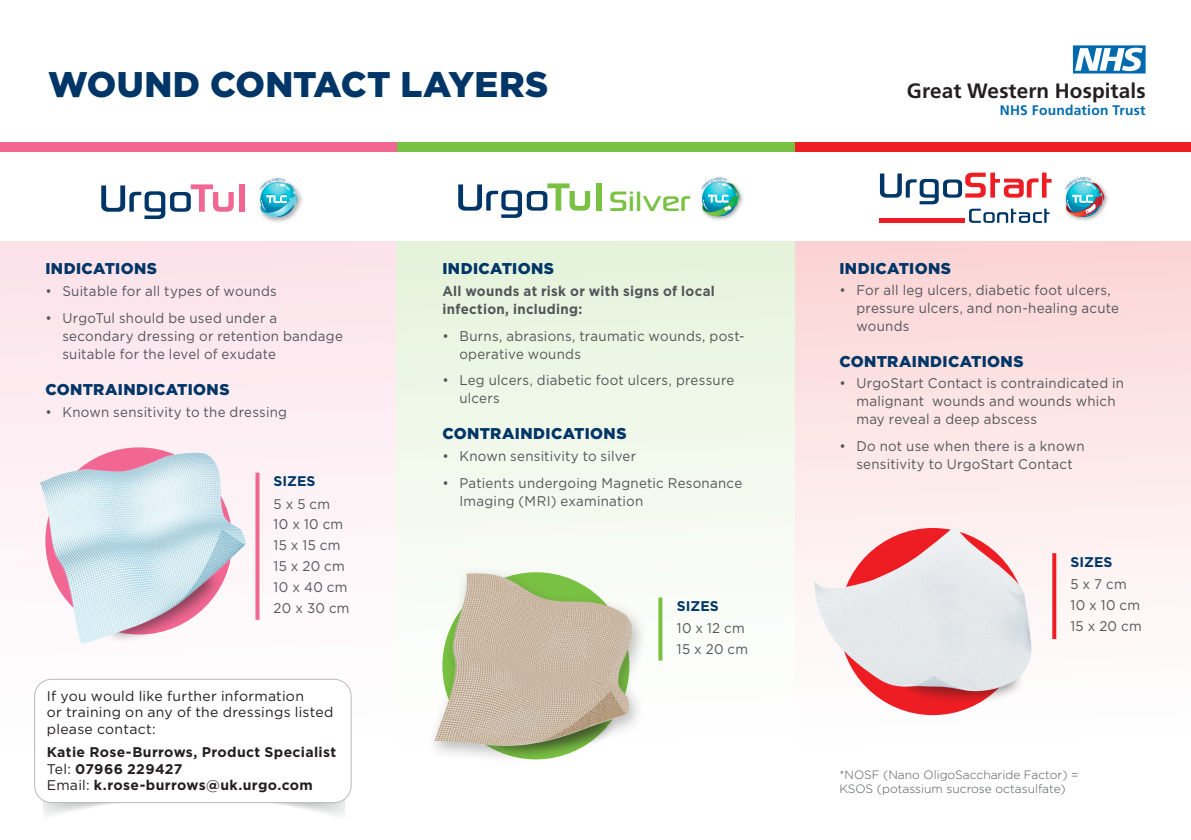
<style>
.page{position:relative;width:1191px;height:840px;background:#fff}
.page>*{position:absolute;margin:0;border:0;box-sizing:border-box;transform-origin:0 0}
.t1{font:39.8px "Sony Sketch EF";letter-spacing:.005em;color:#79c142;scale:.93 1}
.t2{font:900 35.6px "Gotham";letter-spacing:.005em;color:#003667}
.t3{font:700 20.8px "Frutiger";letter-spacing:.005em;color:#231f20}
.t4{font:900 15.6px "Gotham";letter-spacing:.025em;color:#003667}
.t5{font:14px/18px "Gotham";letter-spacing:.02em;color:#525559;scale:.95 1}
.t6{font:700 14px/16.8px "Gotham";letter-spacing:.02em;color:#231f20}
.t7{font:14px/16.8px "Gotham";letter-spacing:.02em;color:#231f20}
.t8{font:700 14px/18px "Gotham";letter-spacing:.025em;color:#525559;scale:.95 1}
.t9{font:700 14px "Gotham";color:#003667}
.t10{font:700 13.8px "Frutiger";letter-spacing:.02em;color:#016aaf}
.t11{font:300 12px/14.4px "Gotham";color:#525559}
.s1{font-weight:400}
</style>
<div class="page">
<div style="left:795px;top:241px;width:396px;height:525px;background:linear-gradient(to bottom,#fbd5d6,#fff)"></div>
<div style="left:795px;top:142px;width:396px;height:9px;background:#ee1d23"></div>
<div style="left:0;top:241px;width:396px;height:525px;background:linear-gradient(to bottom,#fce3eb,#fff)"></div>
<div style="left:396px;top:241px;width:399px;height:525px;background:linear-gradient(to bottom,#e6f3dc,#fff)"></div>
<div style="left:396px;top:142px;width:399px;height:9px;background:#79c142"></div>
<svg style="left:101px;top:184px;width:133px;height:35px"></svg>
<div style="left:240px;top:184px;width:5px;height:27px;background:#f16692"></div>
<div style="left:257px;top:175px;width:47px;height:48px;background:#231f20;opacity:.4"></div>
<svg style="left:259px;top:178px;width:39px;height:39px"></svg>
<svg style="left:458px;top:183px;width:132px;height:35px"></svg>
<div style="left:596px;top:183px;width:5px;height:27px;background:#79c142"></div>
<div style="left:699px;top:175px;width:46px;height:46px;background:#231f20;opacity:.4"></div>
<svg style="left:701px;top:177px;width:39px;height:39px"></svg>
<div style="left:1063px;top:175px;width:47px;height:47px;background:#231f20;opacity:.4"></div>
<svg style="left:1064px;top:177px;width:40px;height:40px"></svg>
<svg style="left:880px;top:172px;width:171px;height:51px"></svg>
<svg style="left:1073px;top:45px;width:72px;height:28px"></svg>
<div style="left:0;top:142px;width:396px;height:9px;background:#f16692"></div>
<svg style="left:658px;top:597px;width:4px;height:63px"></svg>
<svg style="left:1052px;top:553px;width:4px;height:85px"></svg>
<svg style="left:255px;top:472px;width:4px;height:147px"></svg>
<div style="left:839px;top:527px;width:187px;height:187px;background:#ee1d23;border-radius:50%"></div>
<div style="left:426px;top:565px;width:222px;height:198px;background:#231f20;opacity:.3"></div>
<svg style="left:465px;top:572px;width:12px;height:13px"></svg>
<div style="left:894px;top:653px;width:130px;height:51px;background:#231f20;opacity:.5"></div>
<img style="left:814px;top:525px;width:220px;height:167px">
<img style="left:36px;top:438px;width:215px;height:208px">
<svg style="left:43px;top:798px;width:302px;height:18px"></svg>
<div style="left:35px;top:679px;width:316px;height:123px;background:#fff;border-radius:17px"></div>
<div style="left:34px;top:678px;width:317px;height:124px;border:1px solid #bab9bb;border-radius:17px"></div>
<h2 class="t2" style="left:48px;top:59px;width:501px">WOUND CONTACT LAYERS</h2>
<h1 class="t1" style="left:609px;top:178px;width:91px">Silver</h1>
<p class="t4" style="left:45px;top:258px;width:113px">INDICATIONS</p>
<p class="t5" style="left:45px;top:282px;width:245px">• Suitable for all types of wounds</p>
<p class="t5" style="left:62px;top:308px;width:297px;text-indent:-17px">• UrgoTul should be used under a secondary dressing or retention bandage suitable for the level of exudate</p>
<p class="t4" style="left:45px;top:378px;width:186px">CONTRAINDICATIONS</p>
<p class="t5" style="left:45px;top:402px;width:256px">• Known sensitivity to the dressing</p>
<p class="t9" style="left:274px;top:471px;width:43px">SIZES</p>
<p class="t5" style="left:274px;top:492px;width:81px;line-height:20.8px">5 x 5 cm<br>10 x 10 cm<br>15 x 15 cm<br>15 x 20 cm<br>10 x 40 cm<br>20 x 30 cm</p>
<p class="t7" style="left:47px;top:686px;width:288px">If you would like further information<br>or training on any of the dressings listed please contact:</p>
<p class="t6" style="left:47px;top:742px;width:291px">Katie Rose-Burrows, Product Specialist<br><span class="s1">Tel:</span> 07966 229427<br><span class="s1">Email:</span> k.rose-burrows@uk.urgo.com</p>
<p class="t4" style="left:442px;top:258px;width:113px">INDICATIONS</p>
<p class="t8" style="left:442px;top:282px;width:288px">All wounds at risk or with signs of local infection, including:</p>
<p class="t5" style="left:459px;top:326px;width:302px;text-indent:-17px">• Burns, abrasions, traumatic wounds, post&shy;operative wounds</p>
<p class="t5" style="left:459px;top:371px;width:291px;text-indent:-17px">• Leg ulcers, diabetic foot ulcers, pressure ulcers</p>
<p class="t4" style="left:442px;top:423px;width:186px">CONTRAINDICATIONS</p>
<p class="t5" style="left:442px;top:447px;width:205px">• Known sensitivity to silver</p>
<p class="t5" style="left:459px;top:473px;width:299px;text-indent:-17px">• Patients undergoing Magnetic Resonance<br>Imaging (MRI) examination</p>
<p class="t9" style="left:677px;top:596px;width:43px">SIZES</p>
<p class="t5" style="left:677px;top:617px;width:76px;line-height:20.8px">10 x 12 cm<br>15 x 20 cm</p>
<h3 class="t3" style="left:907px;top:78px;width:240px">Great Western Hospitals</h3>
<p class="t10" style="left:999px;top:102px;width:147px">NHS Foundation Trust</p>
<p class="t4" style="left:839px;top:258px;width:113px">INDICATIONS</p>
<p class="t5" style="left:856px;top:281px;width:278px;text-indent:-17px">• For all leg ulcers, diabetic foot ulcers, pressure ulcers, and non-healing acute wounds</p>
<p class="t4" style="left:839px;top:350px;width:186px">CONTRAINDICATIONS</p>
<p class="t5" style="left:856px;top:373px;width:283px;text-indent:-17px">• UrgoStart Contact is contraindicated in malignant wounds and wounds which may reveal a deep abscess</p>
<p class="t5" style="left:839px;top:436px;width:260px;text-align:center">• Do not use when there is a known sensitivity to UrgoStart Contact</p>
<p class="t9" style="left:1070px;top:552px;width:43px">SIZES</p>
<p class="t5" style="left:1070px;top:573px;width:76px;line-height:20.8px">5 x 7 cm<br>10 x 10 cm<br>15 x 20 cm</p>
<p class="t11" style="left:839px;top:766px;width:241px">*NOSF (Nano OligoSaccharide Factor) =<br>KSOS (potassium sucrose octasulfate)</p>
</div>
